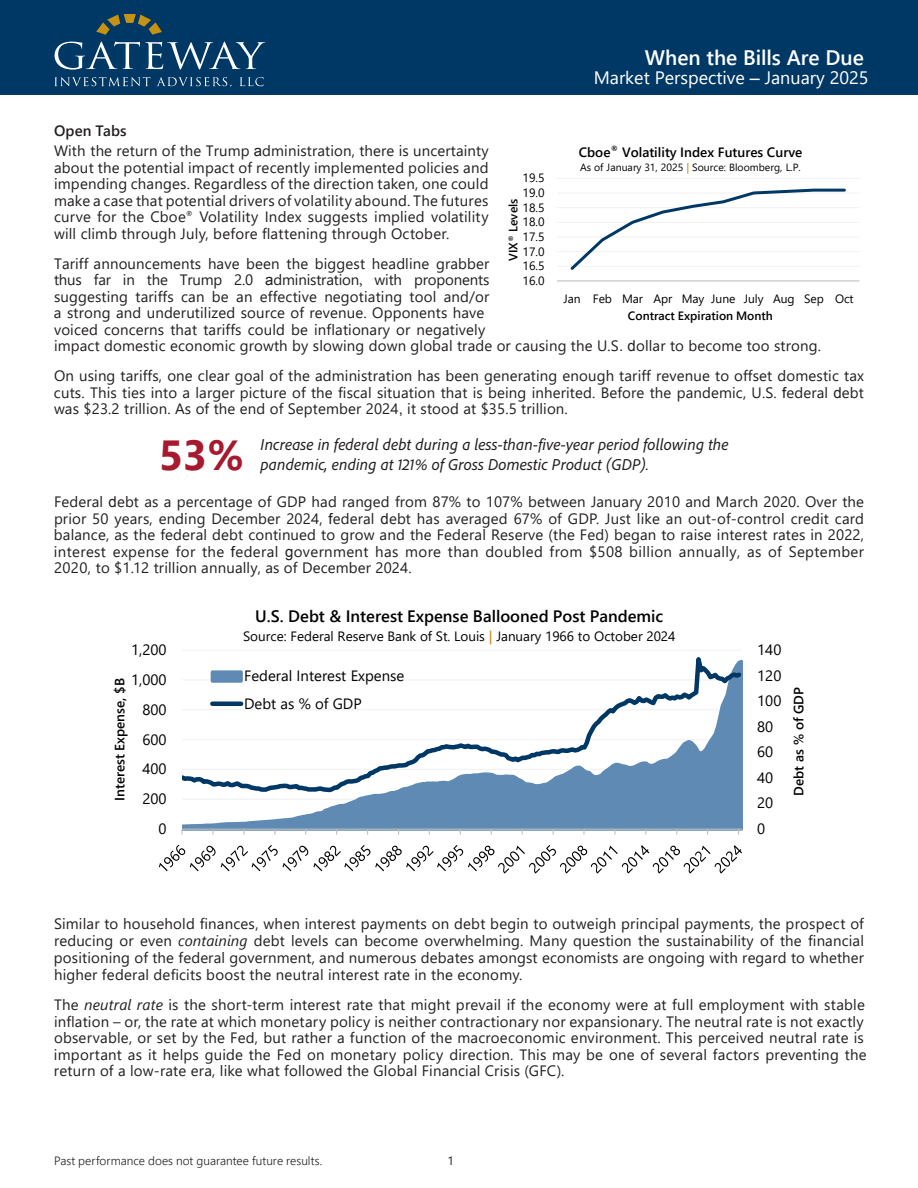
<style>
.page{position:relative;width:918px;height:1188px;background:#fff}
.page>*{position:absolute;margin:0;border:0;box-sizing:border-box;transform-origin:0 0}
.t1{font:700 42px "Segoe UI";color:#a6192e}
.t2{font:600 21px "Segoe UI";color:#fff}
.t3{font:18px "Segoe UI";color:#fff}
.t4{font:italic 16.5px/19.8px "Adobe Clean";letter-spacing:.01em;color:#231f20}
.t5{font:600 16.5px "Segoe UI";color:#000}
.t6{font:15px/16.5px "Segoe UI";letter-spacing:.01em;color:#231f20;text-align:justify}
.t7{font:15px/27.3px "Segoe UI";letter-spacing:.005em;color:#000}
.t8{font:600 13.5px "Segoe UI";color:#000}
.t9{font:13.5px "Segoe UI";color:#000}
.t10{font:12px "Segoe UI";color:#000}
.t11{font:300 12px "Segoe UI";letter-spacing:.005em;color:#231f20}
.t12{font:600 12px "Segoe UI";color:#000}
.t13{font:12px "Segoe UI";color:#231f20}
.t14{font:10.5px "Segoe UI";color:#000}
.s1{font-family:"Arial"}
.s2{font-weight:600}
.s3{font-family:"Minion Pro"}
.s4{font-weight:600;color:#c69214}
.s5{font-style:italic}
</style>
<div class="page">
<div style="left:0;top:0;width:918px;height:94px;background:#003865"></div>
<svg style="left:54px;top:42px;width:211px;height:28px"></svg>
<svg style="left:96px;top:14px;width:66px;height:21px"></svg>
<svg style="left:54px;top:77px;width:96px;height:9px"></svg>
<svg style="left:157px;top:77px;width:74px;height:10px"></svg>
<svg style="left:240px;top:77px;width:24px;height:9px"></svg>
<hr style="left:557px;top:266px;width:302px;height:1px;background:#f2f2f2">
<hr style="left:557px;top:251px;width:302px;height:1px;background:#f2f2f2">
<hr style="left:557px;top:236px;width:302px;height:2px;background:#f2f2f2">
<hr style="left:557px;top:222px;width:302px;height:1px;background:#f2f2f2">
<hr style="left:557px;top:207px;width:302px;height:1px;background:#f2f2f2">
<hr style="left:557px;top:193px;width:302px;height:1px;background:#f2f2f2">
<hr style="left:557px;top:178px;width:302px;height:1px;background:#f2f2f2">
<hr style="left:557px;top:280px;width:302px;height:1px;background:#bfbfbf">
<svg style="left:570px;top:188px;width:276px;height:82px"></svg>
<svg style="left:182px;top:795px;width:561px;height:35px"></svg>
<hr style="left:182px;top:829px;width:560px;height:1px;background:#bfbfbf">
<svg style="left:181px;top:829px;width:2px;height:6px"></svg>
<svg style="left:212px;top:829px;width:2px;height:6px"></svg>
<svg style="left:583px;top:829px;width:2px;height:6px"></svg>
<svg style="left:182px;top:657px;width:561px;height:138px"></svg>
<svg style="left:159px;top:845px;width:583px;height:29px"></svg>
<div style="left:211px;top:670px;width:32px;height:13px;background:#5e8ab4;border:3px solid #5e8ab4"></div>
<hr style="left:212px;top:702px;width:29px;height:4px;background:#003865">
<p class="t2" style="left:645px;top:37px;width:221px">When the Bills Are Due</p>
<p class="t3" style="left:594px;top:61px;width:276px">Market Perspective <span class="s1">–</span> January 2025</p>
<p class="t6" style="left:54px;top:120px;width:436px;line-height:20px"><span class="s2">Open Tabs<br></span>With the return of the Trump <span class="s1">a</span>dministration, there is uncertainty</p>
<p class="t6" style="left:54px;top:158px;width:436px">about the potential impact of recently implemented policies and impending changes. Regardless of the direction taken, one could make a case that potential drivers of volatility abound. The futures curve for the Cboe<sup>®</sup> Volatility Index suggests implied volatility will climb through July, before flattening through October.</p>
<p class="t6" style="left:54px;top:254px;width:437px">Tariff announcements have been the biggest headline grabber thus far in the Trump 2.0 <span class="s1">a</span>dministration<span class="s3">,</span> with proponents suggesting tariffs can be an effective negotiating tool and/or a strong and underutilized source of revenue. Opponents have</p>
<p class="t6" style="left:54px;top:320px;width:769px">voiced concerns that tariffs could be inflationary or negatively<br>impact domestic economic growth by slowing down global trade or causing the U.S<span class="s1">. d</span>ollar to become too strong.</p>
<p class="t6" style="left:54px;top:366px;width:812px">On using tariffs, one clear goal of the administration has been generating enough tariff revenue to offset domestic tax cuts. This ties into a larger picture of the fiscal situation that is being inherited. Before the pandemic, U.S. <span class="s1">f</span>ederal <span class="s1">d</span>ebt was $23.2 trillion. As of the end of September 2024<span class="s1">,</span> it stood at $35.5 trillion.</p>
<p class="t8" style="left:579px;top:139px;width:225px">Cboe<sup>®</sup> Volatility Index Futures Curve</p>
<p class="t14" style="left:580px;top:158px;width:222px">As of January 31, 2025 <span class="s4">|</span> Source: Bloomberg, L.P.</p>
<p class="t10" style="left:523px;top:167px;width:23px">19.5</p>
<p class="t10" style="left:523px;top:181px;width:23px">19.0</p>
<p class="t12" style="left:502px;top:261px;width:64px;rotate:-90deg">VIX<sup>®</sup> Levels</p>
<p class="t10" style="left:523px;top:196px;width:23px">18.5</p>
<p class="t10" style="left:523px;top:211px;width:23px">18.0</p>
<p class="t10" style="left:523px;top:225px;width:23px">17.5</p>
<p class="t10" style="left:523px;top:240px;width:23px">17.0</p>
<p class="t10" style="left:523px;top:255px;width:23px">16.5</p>
<p class="t10" style="left:523px;top:269px;width:23px">16.0</p>
<p class="t10" style="left:564px;top:287px;width:292px">Jan Feb Mar Apr May June July Aug Sep Oct</p>
<p class="t12" style="left:628px;top:304px;width:146px">Contract Expiration Month</p>
<p class="t1" style="left:159px;top:415px;width:86px">53%</p>
<p class="t4" style="left:261px;top:434px;width:470px">Increase in federal debt during a less-than-five-year period following the pandemic, ending at 121% of Gross Domestic Product (GDP).</p>
<p class="t6" style="left:54px;top:492px;width:812px">Federal <span class="s1">d</span>ebt as a percentage of GDP had ranged from 87% to 107% between January 2010 and March 2020. Over the prior 50 years, ending December 2024, <span class="s1">f</span>ederal <span class="s1">d</span>ebt has averaged 67% of GDP. Just like an out-of-control credit card balance, as the federal debt continued to grow and the Federal Reserve (the Fed) began to raise interest rates in 2022, interest expense for the <span class="s1">f</span>ederal <span class="s1">g</span>overnment has more than doubled from $508 billion annually, as of September 2020, to $1.12 trillion annually, as of December 2024.</p>
<p class="t7" style="left:131px;top:635px;width:37px">1,200</p>
<p class="t7" style="left:131px;top:665px;width:37px">1,000</p>
<p class="t8" style="left:107px;top:801px;width:124px;rotate:-90deg">Interest Expense, $B</p>
<p class="t7" style="left:142px;top:694px;width:26px">800</p>
<p class="t7" style="left:142px;top:724px;width:26px">600</p>
<p class="t7" style="left:142px;top:754px;width:26px">400</p>
<p class="t7" style="left:142px;top:784px;width:26px">200</p>
<p class="t7" style="left:159px;top:814px;width:10px">0</p>
<p class="t5" style="left:255px;top:601px;width:410px">U.S. Debt &amp; Interest Expense Ballooned Post Pandemic</p>
<p class="t9" style="left:243px;top:624px;width:434px">Source: Federal Reserve Bank of St. Louis <span class="s4">|</span> January 1966 to October 2024</p>
<p class="t7" style="left:244px;top:661px;width:162px">Federal Interest Expense<br>Debt as % of GDP</p>
<p class="t7" style="left:757px;top:635px;width:26px">140</p>
<p class="t7" style="left:757px;top:660px;width:26px">120</p>
<p class="t7" style="left:757px;top:686px;width:26px">100</p>
<p class="t7" style="left:757px;top:711px;width:18px">80</p>
<p class="t7" style="left:757px;top:737px;width:18px">60</p>
<p class="t7" style="left:757px;top:763px;width:18px">40</p>
<p class="t7" style="left:757px;top:788px;width:18px">20</p>
<p class="t7" style="left:757px;top:814px;width:10px">0</p>
<p class="t8" style="left:786px;top:796px;width:110px;rotate:-90deg">Debt as % of GDP</p>
<p class="t6" style="left:54px;top:914px;width:812px;line-height:17px">Similar to household finances, when interest payments on debt begin to outweigh principal payments, the prospect of reducing or even <span class="s5">containing</span> debt levels can become overwhelming. Many question the sustainability of the financial positioning of the federal government, and numerous debates amongst economists are ongoing with regard to whether higher federal deficits boost the neutral interest rate in the economy.</p>
<p class="t6" style="left:54px;top:995px;width:814px;text-align:left">The <span class="s5">neutral rate</span> is the short-term interest rate that might prevail if the economy were at full employment with stable inflation – or, the rate at which monetary policy is neither contractionary nor expansionary. The neutral rate is not exactly observable, or set by the Fed, but rather a function of the macroeconomic environment. This perceived neutral rate is important as it helps guide the Fed on monetary policy direction. This may be one of several factors preventing the return of a low-rate era, like what followed the Global Financial Crisis (GFC).</p>
<p class="t11" style="left:54px;top:1150px;width:270px">Past performance does not guarantee future results.</p>
<p class="t13" style="left:448px;top:1150px;width:8px">1</p>
</div>
